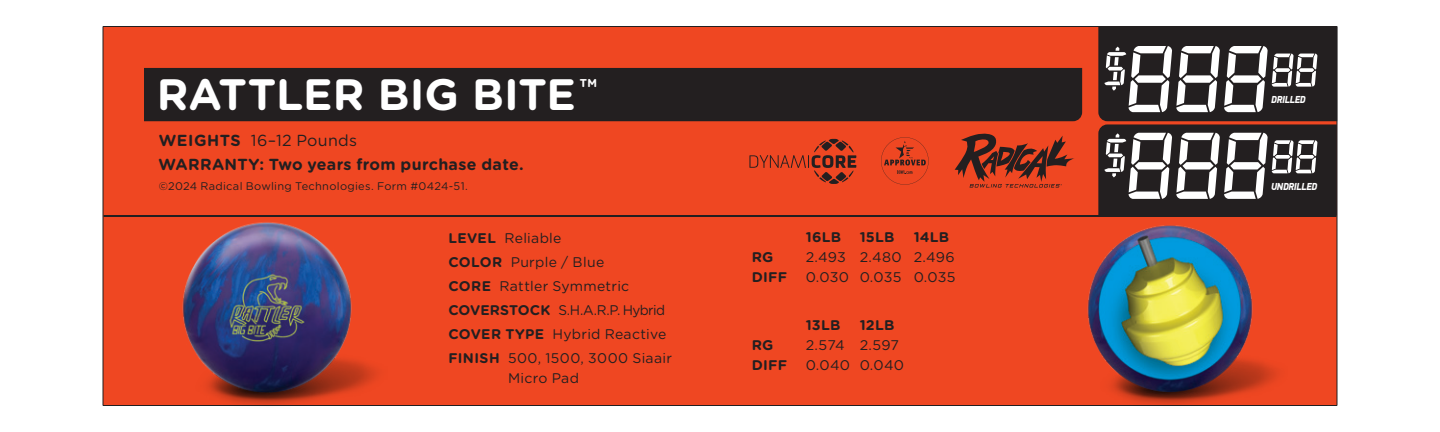
<style>
.page{position:relative;width:1440px;height:432px;background:#fff}
.page>*{position:absolute;margin:0;border:0;box-sizing:border-box;transform-origin:0 0}
.Ball_Poster_Specification_headers{font:700 44px "Gotham Rounded";color:#fff}
.t1{font:700 16px "Gotham Rounded";letter-spacing:.015em;color:#231f20}
.t2{font:16px "Gotham Rounded";letter-spacing:.02em;color:#231f20}
.Ball_Poster_Specification_headers-2{font:14px/20px "Gotham Rounded";letter-spacing:.02em;color:#231f20}
.Ball_Poster_Specification_headers-3{font:700 14px "Gotham Rounded";letter-spacing:.015em;color:#231f20}
.t3{font:11px "Gotham Rounded";letter-spacing:.025em;color:#231f20}
.Address___Disclaimer{font:italic 900 10.2px "PF Din Display Pro";letter-spacing:-.03em;color:#fff;scale:.9 1}
.s1{font-weight:700}
</style>
<div class="page">
<div style="left:103px;top:26px;width:1234px;height:380px;background:#ef4722"></div>
<hr style="left:104px;top:215px;width:1232px;height:2px;background:#231f20">
<img style="left:146px;top:222px;width:242px;height:184px">
<img style="left:1052px;top:225px;width:236px;height:181px">
<svg style="left:881px;top:137px;width:48px;height:48px"></svg>
<svg style="left:955px;top:133px;width:119px;height:55px"></svg>
<div style="left:144px;top:68px;width:938px;height:53px;background:#231f20"></div>
<svg style="left:749px;top:139px;width:107px;height:45px"></svg>
<svg style="left:1098px;top:26px;width:239px;height:189px;background:#585252"></svg>
<p class="Ball_Poster_Specification_headers" style="left:157px;top:62px;width:442px">RATTLER BIG BITE<sup>™</sup></p>
<p class="t2" style="left:159px;top:130px;width:200px"><span class="s1">WEIGHTS</span> 16–12 Pounds</p>
<p class="t1" style="left:158px;top:152px;width:367px">WARRANTY: Two years from purchase date.</p>
<p class="t3" style="left:159px;top:179px;width:311px">©2024 Radical Bowling Technologies. Form #0424-51.</p>
<p class="Ball_Poster_Specification_headers-2" style="left:448px;top:227px;width:115px"><span class="s1">LEVEL</span> Reliable</p>
<p class="Ball_Poster_Specification_headers-2" style="left:448px;top:251px;width:157px"><span class="s1">COLOR</span> Purple / Blue</p>
<p class="Ball_Poster_Specification_headers-2" style="left:448px;top:275px;width:182px"><span class="s1">CORE</span> Rattler Symmetric</p>
<p class="Ball_Poster_Specification_headers-2" style="left:448px;top:299px;width:218px"><span class="s1">COVERSTOCK</span> S.H.A.R.P. Hybrid</p>
<p class="Ball_Poster_Specification_headers-2" style="left:448px;top:323px;width:220px"><span class="s1">COVER TYPE</span> Hybrid Reactive</p>
<p class="Ball_Poster_Specification_headers-2" style="left:508px;top:347px;width:165px;text-indent:-60px"><span class="s1">FINISH</span> 500, 1500, 3000 Siaair<br>Micro Pad</p>
<p class="Ball_Poster_Specification_headers-3" style="left:806px;top:227px;width:37px">16LB</p>
<p class="Ball_Poster_Specification_headers-3" style="left:860px;top:227px;width:36px">15LB</p>
<p class="Ball_Poster_Specification_headers-3" style="left:914px;top:227px;width:37px">14LB</p>
<p class="Ball_Poster_Specification_headers-3" style="left:752px;top:247px;width:23px">RG</p>
<p class="Ball_Poster_Specification_headers-2" style="left:806px;top:247px;width:151px">2.493 2.480 2.496</p>
<p class="Ball_Poster_Specification_headers-3" style="left:752px;top:267px;width:37px">DIFF</p>
<p class="Ball_Poster_Specification_headers-2" style="left:806px;top:267px;width:151px">0.030 0.035 0.035</p>
<p class="Ball_Poster_Specification_headers-3" style="left:806px;top:315px;width:36px">13LB</p>
<p class="Ball_Poster_Specification_headers-3" style="left:860px;top:315px;width:36px">12LB</p>
<p class="Ball_Poster_Specification_headers-3" style="left:752px;top:335px;width:23px">RG</p>
<p class="Ball_Poster_Specification_headers-2" style="left:806px;top:334px;width:95px">2.574 2.597</p>
<p class="Ball_Poster_Specification_headers-3" style="left:752px;top:355px;width:37px">DIFF</p>
<p class="Ball_Poster_Specification_headers-2" style="left:806px;top:354px;width:100px">0.040 0.040</p>
<p class="Address___Disclaimer" style="left:1271px;top:93px;width:40px">DRILLED</p>
<p class="Address___Disclaimer" style="left:1271px;top:180px;width:53px">UNDRILLED</p>
</div>
